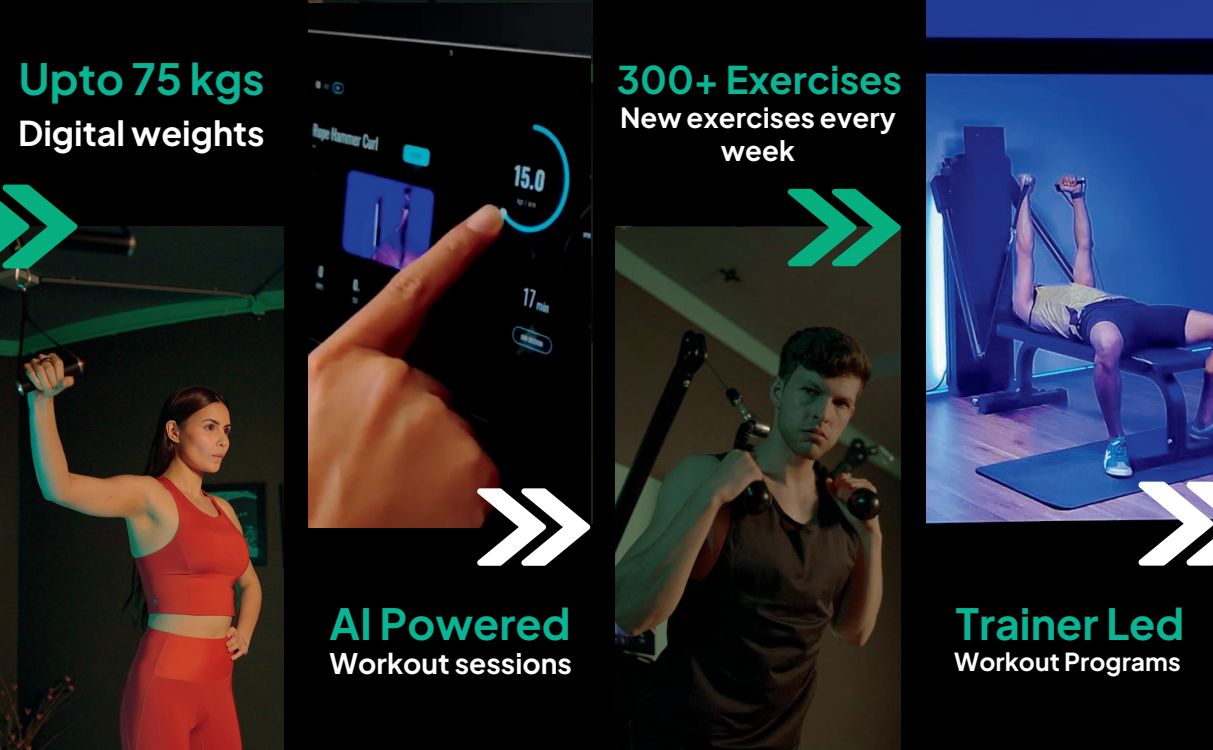
<style>
.page{position:relative;width:1213px;height:750px;background:#fff}
.page>*{position:absolute;margin:0;border:0;box-sizing:border-box;transform-origin:0 0}
.t1{font:700 42.88px "Plus Jakarta Sans";color:#08b696}
.t2{font:700 38px "Plus Jakarta Sans";color:#08b696}
.t3{font:700 34.06px "Plus Jakarta Sans";color:#fff}
.t4{font:700 28.12px "Plus Jakarta Sans";color:#fff}
.t5{font:700 27.56px/32.4px "Plus Jakarta Sans";color:#fff;text-align:center}
.t6{font:700 24.69px "Plus Jakarta Sans";color:#fff}
</style>
<div class="page">
<div style="left:0;top:0;width:1212px;height:750px;background:#000"></div>
<img style="left:0;top:227px;width:284px;height:523px">
<img style="left:926px;top:0;width:286px;height:524px">
<svg style="left:0;top:185px;width:77px;height:83px"></svg>
<img style="left:615px;top:227px;width:285px;height:523px">
<svg style="left:787px;top:189px;width:113px;height:77px"></svg>
<img style="left:308px;top:3px;width:282px;height:524px">
<svg style="left:477px;top:488px;width:113px;height:78px"></svg>
<svg style="left:1138px;top:482px;width:74px;height:84px"></svg>
<p class="t1" style="left:19px;top:50px;width:247px">Upto 75 kgs</p>
<p class="t3" style="left:18px;top:111px;width:248px">Digital weights</p>
<p class="t2" style="left:616px;top:54px;width:287px">300+ Exercises</p>
<p class="t5" style="left:620px;top:101px;width:277px">New exercises every week</p>
<p class="t1" style="left:329px;top:596px;width:242px">AI Powered</p>
<p class="t4" style="left:329px;top:645px;width:244px">Workout sessions</p>
<p class="t1" style="left:955px;top:596px;width:230px">Trainer Led</p>
<p class="t6" style="left:954px;top:645px;width:228px">Workout Programs</p>
</div>
